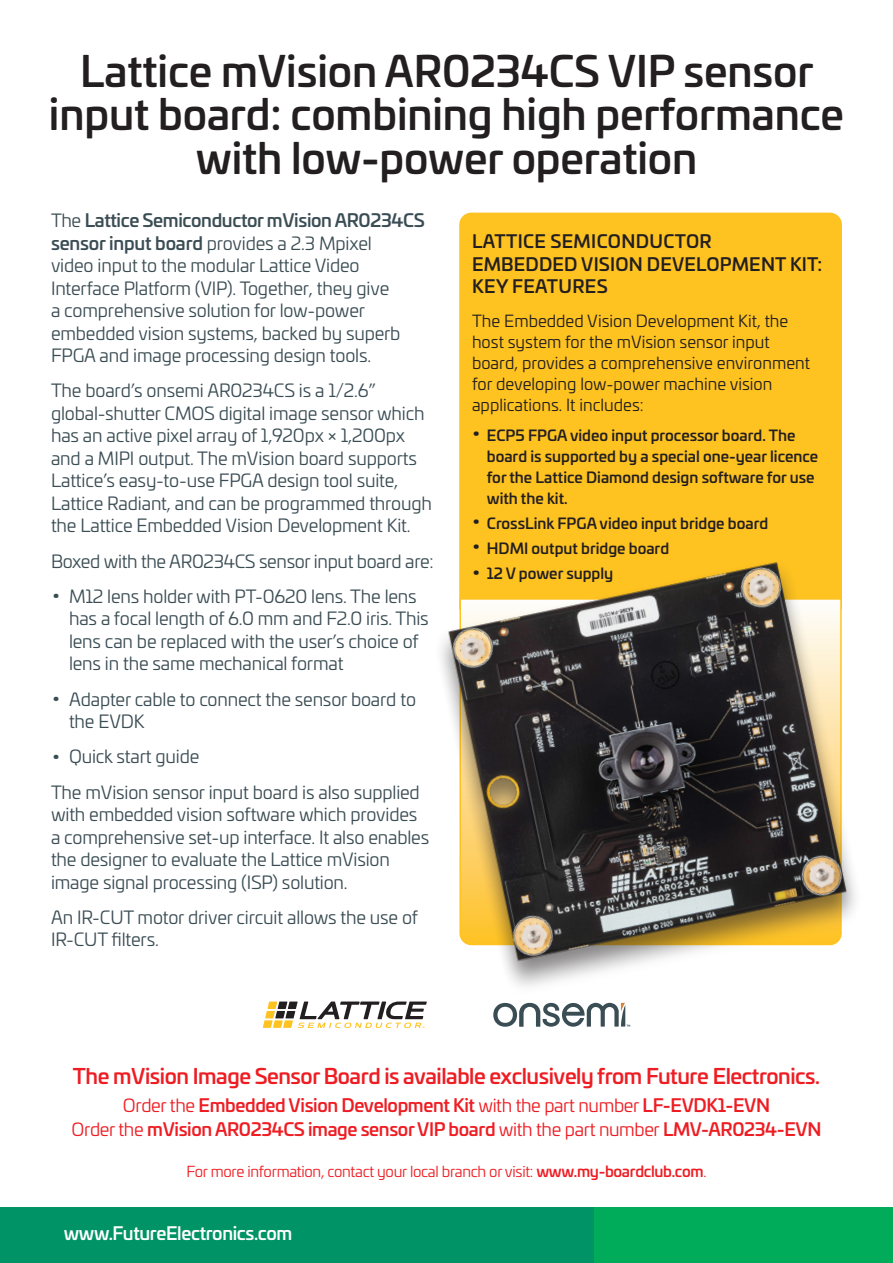
<style>
.page{position:relative;width:893px;height:1263px;background:#fff}
.page>*{position:absolute;margin:0;border:0;box-sizing:border-box;transform-origin:0 0}
.t1{font:500 42px/43.5px "Univia Pro";letter-spacing:-.005em;color:#231f20;text-align:center}
.t2{font:500 21px "Univia Pro";letter-spacing:-.02em;color:#ee1d23}
.t3{font:18px/22.5px "Univia Pro";letter-spacing:-.01em;color:#3b4d54}
.t4{font:500 18px "Univia Pro";letter-spacing:-.02em;color:#ee1d23}
.t5{font:500 18px "Univia Pro";letter-spacing:.01em;color:#231f20}
.t6{font:500 18px "Univia Pro";letter-spacing:-.02em;color:#fff}
.t7{font:16.5px/21px "Univia Pro";color:#231f20}
.t8{font:500 15px/21px "Univia Pro";color:#231f20}
.t9{font:15px "Univia Pro";letter-spacing:-.02em;color:#ee1d23}
.s1{font-weight:500}
.s2{font-weight:400}
</style>
<div class="page">
<div style="left:593px;top:1208px;width:300px;height:55px;background:#00ac5a"></div>
<div style="left:0;top:1208px;width:594px;height:55px;background:#009365"></div>
<div style="left:459px;top:212px;width:383px;height:341px;background:#fec221"></div>
<div style="left:436px;top:574px;width:424px;height:425px;background:#231f20;opacity:.1"></div>
<img style="left:440px;top:553px;width:417px;height:416px">
<svg style="left:493px;top:1003px;width:137px;height:24px"></svg>
<svg style="left:263px;top:1001px;width:164px;height:27px"></svg>
<p class="t1" style="left:49px;top:47px;width:797px">Lattice mVision AR0234CS VIP sensor input board: combining high performance with low-power operation</p>
<p class="t3" style="left:51px;top:208px;width:375px">The <span class="s1">Lattice Semiconductor mVision AR0234CS sensor input board</span> provides a 2.3 Mpixel<br>video input to the modular Lattice Video Interface Platform (VIP). Together, they give<br>a comprehensive solution for low-power embedded vision systems, backed by superb FPGA and image processing design tools.</p>
<p class="t3" style="left:51px;top:379px;width:382px">The board’s onsemi AR0234CS is a 1/2.6” global-shutter CMOS digital image sensor which has an active pixel array of 1,920px × 1,200px and a MIPI output. The mVision board supports Lattice’s easy-to-use FPGA design tool suite, Lattice Radiant, and can be programmed through the Lattice Embedded Vision Development Kit.</p>
<p class="t3" style="left:51px;top:549px;width:384px">Boxed with the AR0234CS sensor input board are:</p>
<p class="t3" style="left:69px;top:584px;width:361px;text-indent:-18px">• M12 lens holder with PT-0620 lens. The lens has a focal length of 6.0 mm and F2.0 iris. This lens can be replaced with the user’s choice of lens in the same mechanical format</p>
<p class="t3" style="left:69px;top:687px;width:349px;text-indent:-18px">• Adapter cable to connect the sensor board to the EVDK</p>
<p class="t3" style="left:51px;top:745px;width:150px">• Quick start guide</p>
<p class="t3" style="left:51px;top:780px;width:380px">The mVision sensor input board is also supplied with embedded vision software which provides a comprehensive set-up interface. It also enables the designer to evaluate the Lattice mVision image signal processing (ISP) solution.</p>
<p class="t3" style="left:51px;top:905px;width:369px">An IR-CUT motor driver circuit allows the use of<br>IR-CUT filters.</p>
<p class="t5" style="left:472px;top:228px;width:241px">LATTICE SEMICONDUCTOR</p>
<p class="t5" style="left:472px;top:250px;width:352px">EMBEDDED VISION DEVELOPMENT KIT:</p>
<p class="t5" style="left:472px;top:273px;width:137px">KEY FEATURES</p>
<p class="t7" style="left:472px;top:310px;width:340px">The Embedded Vision Development Kit, the host system for the mVision sensor input board, provides a comprehensive environment for developing low-power machine vision applications. It includes:</p>
<p class="t8" style="left:487px;top:423px;width:333px;text-indent:-15px">• ECP5 FPGA video input processor board. The board is supported by a special one-year licence for the Lattice Diamond design software for use with the kit.</p>
<p class="t8" style="left:472px;top:512px;width:298px">• CrossLink FPGA video input bridge board</p>
<p class="t8" style="left:472px;top:537px;width:199px">• HDMI output bridge board</p>
<p class="t8" style="left:472px;top:562px;width:143px">• 12 V power supply</p>
<p class="t2" style="left:73px;top:1060px;width:749px">The mVision Image Sensor Board is available exclusively from Future Electronics.</p>
<p class="t4" style="left:123px;top:1091px;width:649px"><span class="s2">Order the</span> Embedded Vision Development Kit <span class="s2">with the part number</span> LF-EVDK1-EVN</p>
<p class="t4" style="left:72px;top:1115px;width:751px"><span class="s2">Order the</span> mVision AR0234CS image sensor VIP board <span class="s2">with the part number</span> LMV-AR0234-EVN</p>
<p class="t9" style="left:186px;top:1161px;width:522px">For more information, contact your local branch or visit: <span class="s1">www.my-boardclub.com</span>.</p>
<p class="t6" style="left:64px;top:1220px;width:230px">www.FutureElectronics.com</p>
</div>
